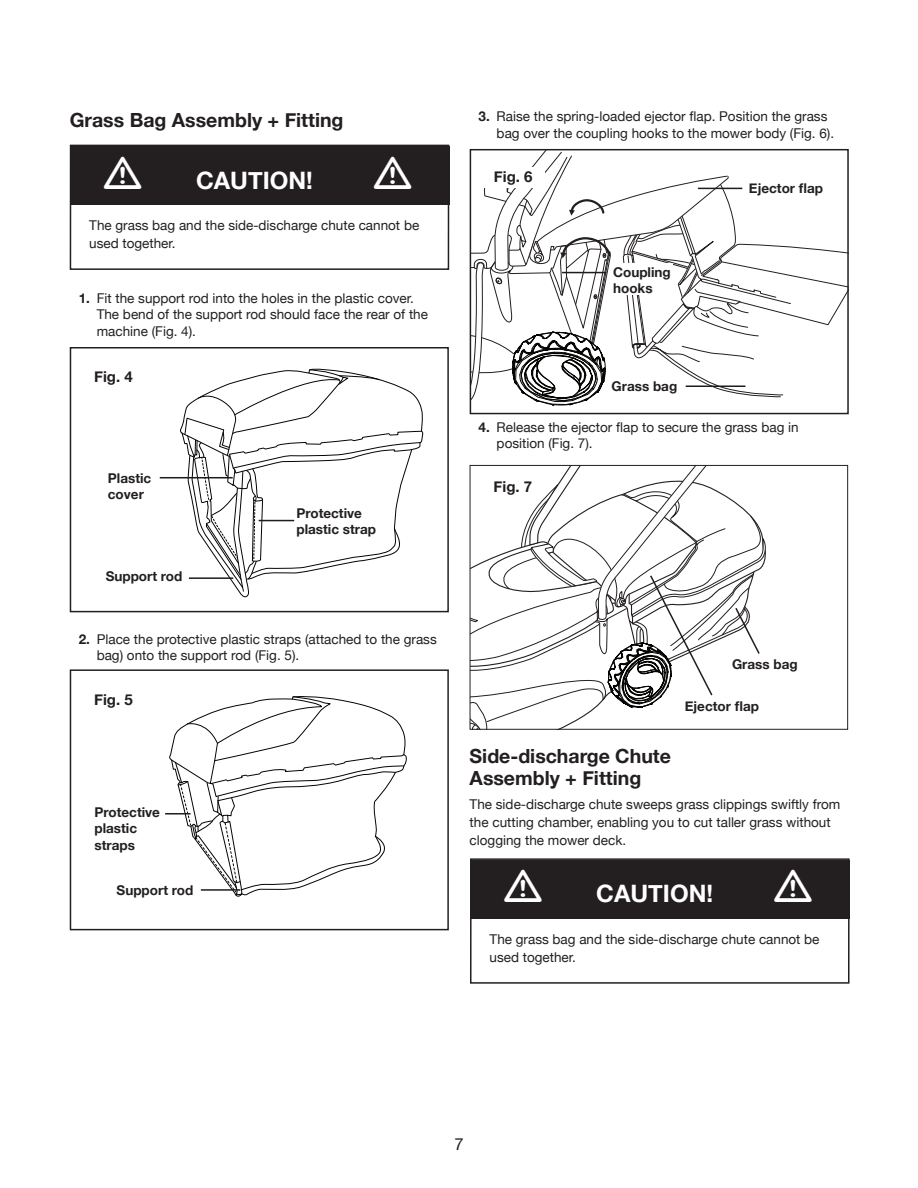
<style>
.page{position:relative;width:918px;height:1188px;background:#fff}
.page>*{position:absolute;margin:0;border:0;box-sizing:border-box;transform-origin:0 0}
.t1{font:700 24px "Helvetica Neue";color:#fff}
.t2{font:700 19.5px/22.5px "Helvetica Neue";color:#231f20}
.t3{font:16.5px "Helvetica Neue";color:#231f20}
.t4{font:700 15px "Helvetica Neue";color:#231f20}
.t5{font:13.5px/16.5px "Helvetica Neue";color:#231f20}
.t6{font:700 13.5px/16.5px "Helvetica Neue";color:#231f20}
.s1{font-weight:700}
</style>
<div class="page">
<div style="left:70px;top:146px;width:379px;height:59px;background:#231f20"></div>
<div style="left:70px;top:145px;width:379px;height:125px;border:2px solid #231f20"></div>
<svg style="left:179px;top:368px;width:245px;height:230px"></svg>
<div style="left:70px;top:347px;width:379px;height:265px;border:2px solid #231f20"></div>
<hr style="left:189px;top:577px;width:44px;height:2px;background:#1f1c1d">
<hr style="left:160px;top:477px;width:73px;height:1px;background:#1f1c1d">
<hr style="left:259px;top:520px;width:35px;height:1px;background:#1f1c1d">
<svg style="left:171px;top:696px;width:234px;height:200px"></svg>
<div style="left:70px;top:669px;width:379px;height:261px;border:2px solid #231f20"></div>
<hr style="left:201px;top:889px;width:39px;height:2px;background:#1f1c1d">
<hr style="left:165px;top:813px;width:26px;height:2px;background:#1f1c1d">
<svg style="left:473px;top:152px;width:373px;height:253px"></svg>
<div style="left:470px;top:149px;width:379px;height:265px;border:2px solid #231f20"></div>
<div style="left:472px;top:168px;width:73px;height:20px;background:#fff"></div>
<div style="left:749px;top:179px;width:84px;height:19px;background:#fff"></div>
<hr style="left:698px;top:188px;width:44px;height:1px;background:#1f1c1d">
<hr style="left:686px;top:385px;width:59px;height:2px;background:#1f1c1d">
<div style="left:613px;top:264px;width:60px;height:31px;background:#fff"></div>
<hr style="left:562px;top:272px;width:44px;height:1px;background:#1f1c1d">
<svg style="left:470px;top:465px;width:300px;height:264px"></svg>
<div style="left:470px;top:860px;width:380px;height:58px;background:#231f20"></div>
<div style="left:470px;top:858px;width:380px;height:126px;border:2px solid #231f20"></div>
<h2 class="t2" style="left:70px;top:110px;width:275px">Grass Bag Assembly + Fitting</h2>
<h1 class="t1" style="left:196px;top:161px;width:118px">CAUTION!</h1>
<p class="t5" style="left:89px;top:217px;width:331px;line-height:18px">The grass bag and the side-discharge chute cannot be used together.</p>
<p class="t5" style="left:97px;top:290px;width:333px;text-indent:-18px"><span class="s1">1.</span> Fit the support rod into the holes in the plastic cover.<br>The bend of the support rod should face the rear of the machine (Fig. 4).</p>
<p class="t4" style="left:94px;top:365px;width:40px">Fig. 4</p>
<p class="t6" style="left:108px;top:470px;width:45px">Plastic cover</p>
<p class="t6" style="left:106px;top:568px;width:78px">Support rod</p>
<p class="t6" style="left:296px;top:505px;width:81px">Protective plastic strap</p>
<p class="t5" style="left:97px;top:632px;width:342px;text-indent:-18px"><span class="s1">2.</span> Place the protective plastic straps (attached to the grass bag) onto the support rod (Fig. 5).</p>
<p class="t4" style="left:94px;top:688px;width:40px">Fig. 5</p>
<p class="t6" style="left:95px;top:804px;width:67px">Protective plastic straps</p>
<p class="t6" style="left:117px;top:882px;width:78px">Support rod</p>
<p class="t5" style="left:497px;top:109px;width:339px;text-indent:-18px"><span class="s1">3.</span> Raise the spring-loaded ejector flap. Position the grass bag over the coupling hooks to the mower body (Fig. 6).</p>
<p class="t4" style="left:494px;top:165px;width:40px">Fig. 6</p>
<p class="t6" style="left:613px;top:264px;width:59px">Coupling hooks</p>
<p class="t6" style="left:612px;top:378px;width:67px">Grass bag</p>
<p class="t6" style="left:749px;top:180px;width:76px">Ejector flap</p>
<p class="t5" style="left:497px;top:420px;width:304px;text-indent:-18px"><span class="s1">4.</span> Release the ejector flap to secure the grass bag in position (Fig. 7).</p>
<p class="t4" style="left:494px;top:475px;width:40px">Fig. 7</p>
<p class="t6" style="left:732px;top:656px;width:67px">Grass bag</p>
<p class="t6" style="left:685px;top:699px;width:76px">Ejector flap</p>
<h2 class="t2" style="left:470px;top:745px;width:203px">Side-discharge Chute<br>Assembly + Fitting</h2>
<p class="t5" style="left:470px;top:796px;width:372px;line-height:18px">The side-discharge chute sweeps grass clippings swiftly from the cutting chamber, enabling you to cut taller grass without clogging the mower deck.</p>
<h1 class="t1" style="left:596px;top:875px;width:118px">CAUTION!</h1>
<p class="t5" style="left:490px;top:931px;width:331px;line-height:18px">The grass bag and the side-discharge chute cannot be used together.</p>
<p class="t3" style="left:454px;top:1132px;width:11px">7</p>
</div>
